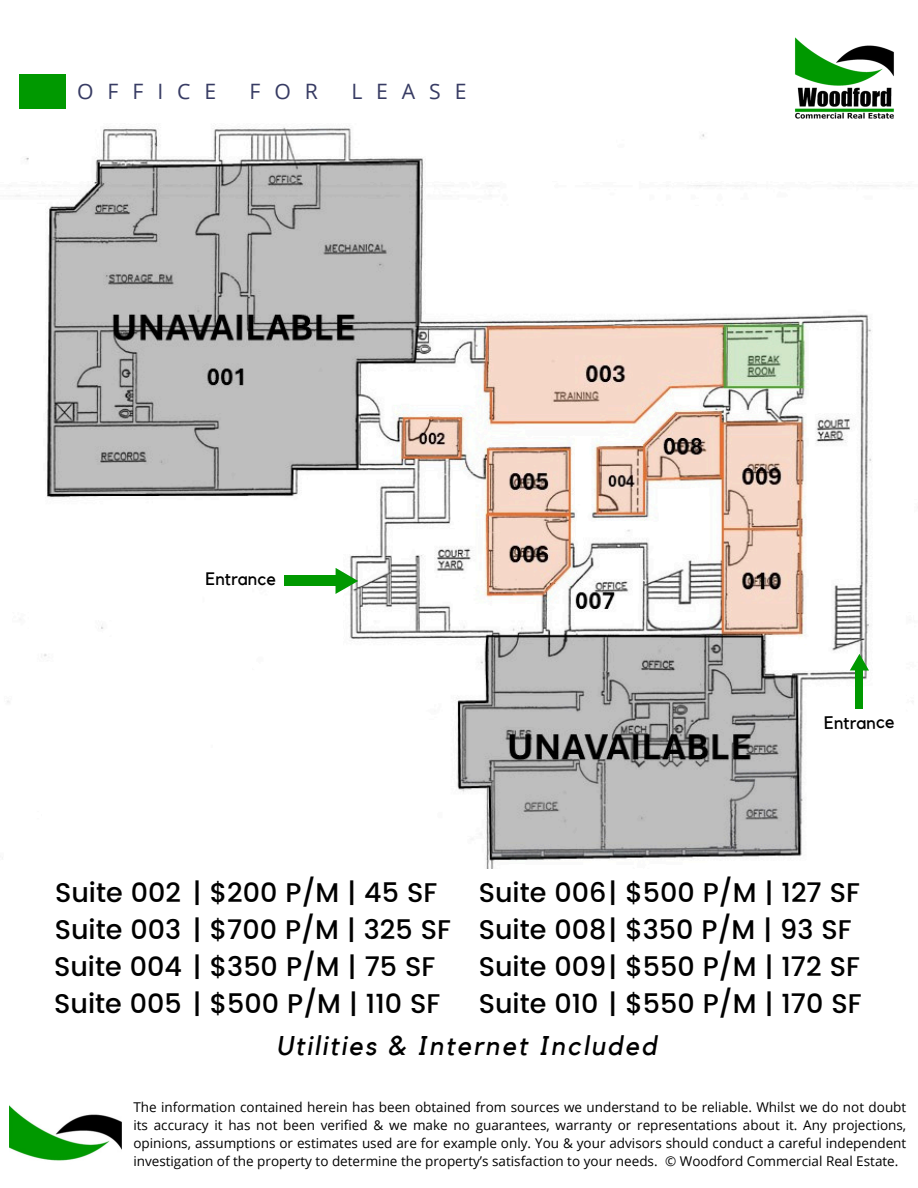
<style>
.page{position:relative;width:918px;height:1188px;background:#fff}
.page>*{position:absolute;margin:0;border:0;box-sizing:border-box;transform-origin:0 0}
.t1{font:500 27px/37.2px "Poppins";color:#000}
.t2{font:italic 27px "Kollektif";letter-spacing:.075em;color:#000}
.t3{font:21.15px "Open Sans";letter-spacing:.655em;color:#373b63}
.t4{font:18px "Kollektif";color:#000}
.t5{font:13.5px/18px "Open Sans";color:#000;text-align:justify}
</style>
<div class="page">
<div style="left:19px;top:74px;width:46px;height:34px;background:#090"></div>
<img style="left:795px;top:37px;width:99px;height:82px">
<img style="left:10px;top:1106px;width:111px;height:55px">
<img style="left:7px;top:127px;width:866px;height:742px">
<div style="left:284px;top:576px;width:52px;height:10px;background:#090"></div>
<svg style="left:336px;top:568px;width:22px;height:26px"></svg>
<div style="left:856px;top:670px;width:7px;height:38px;background:#090"></div>
<svg style="left:850px;top:654px;width:19px;height:17px"></svg>
<div style="left:42px;top:748px;width:380px;height:130px;background:#fff"></div>
<h4 class="t3" style="left:77px;top:76px;width:141px">OFFICE</h4>
<h4 class="t3" style="left:250px;top:76px;width:70px">FOR</h4>
<h4 class="t3" style="left:351px;top:76px;width:117px">LEASE</h4>
<p class="t4" style="left:205px;top:571px;width:72px">Entrance</p>
<h5 class="t4" style="left:824px;top:715px;width:72px;rotate:-1deg">Entrance</h5>
<p class="t1" style="left:54px;top:874px;width:398px">Suite 002 | $200 P/M | 45 SF<br>Suite 003 | $700 P/M | 325 SF<br>Suite 004 | $350 P/M | 75 SF<br>Suite 005 | $500 P/M | 110 SF</p>
<p class="t1" style="left:479px;top:874px;width:384px">Suite 006| $500 P/M | 127 SF<br>Suite 008| $350 P/M | 93 SF<br>Suite 009| $550 P/M | 172 SF<br>Suite 010 | $550 P/M | 170 SF</p>
<h1 class="t2" style="left:276px;top:1033px;width:382px">Utilities &amp; Internet Included</h1>
<p class="t5" style="left:133px;top:1098px;width:774px">The information contained herein has been obtained from sources we understand to be reliable. Whilst we do not doubt its accuracy it has not been verified &amp; we make no guarantees, warranty or representations about it. Any projections, opinions, assumptions or estimates used are for example only. You &amp; your advisors should conduct a careful independent investigation of the property to determine the property’s satisfaction to your needs. © Woodford Commercial Real Estate.</p>
</div>
